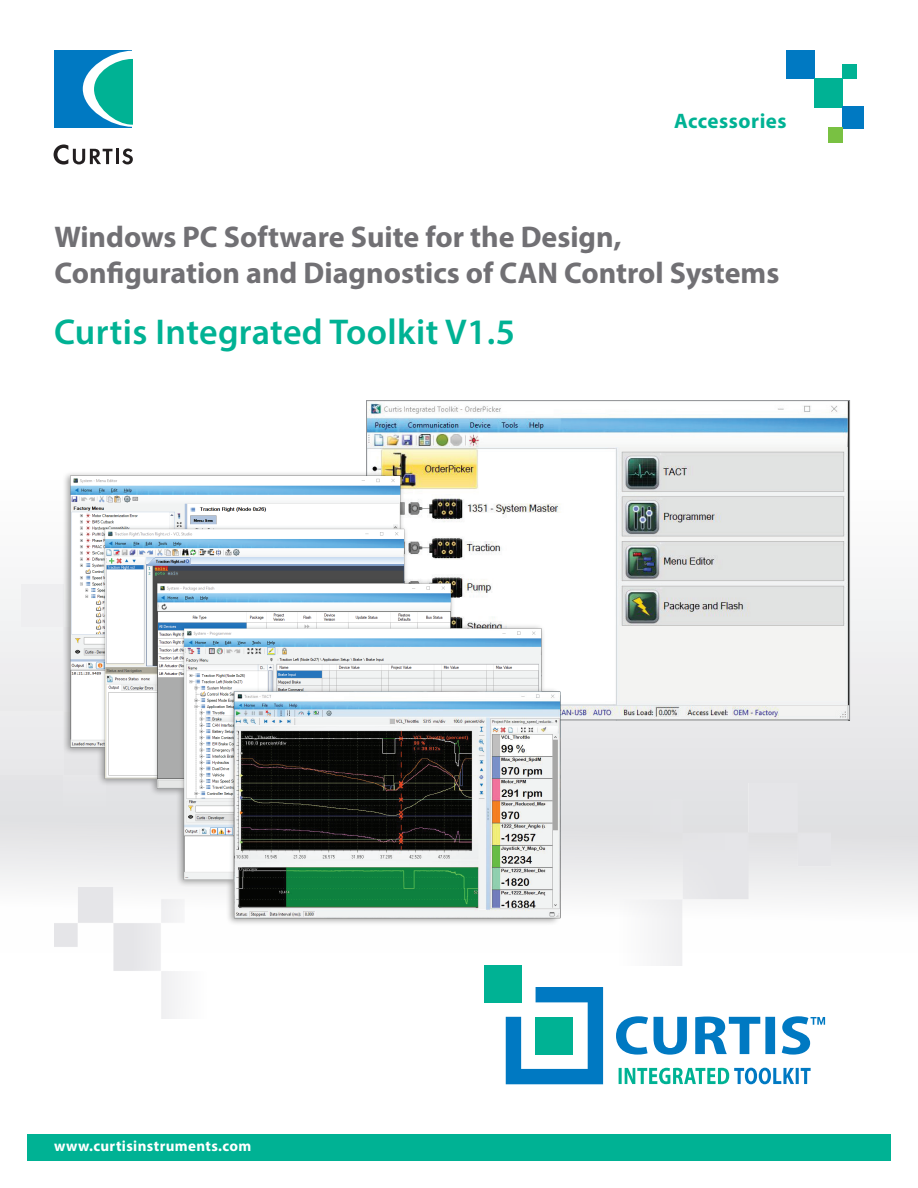
<style>
.page{position:relative;width:918px;height:1188px;background:#fff}
.page>*{position:absolute;margin:0;border:0;box-sizing:border-box;transform-origin:0 0}
.t1{font:600 36px "Myriad Pro";letter-spacing:.01em;color:#00b294}
.t2{font:700 30px/36px "Myriad Pro";color:#717074}
.t3{font:700 21px "Myriad Pro";letter-spacing:.025em;color:#00b294}
.t4{font:700 15px "Myriad Pro";letter-spacing:.025em;color:#fff}
</style>
<div class="page">
<svg style="left:0;top:490px;width:918px;height:411px"></svg>
<div style="left:0;top:711px;width:63px;height:64px;background:#eeeef0"></div>
<div style="left:21px;top:584px;width:42px;height:43px;background:#eeeef0"></div>
<img style="left:54px;top:887px;width:124px;height:131px">
<img style="left:657px;top:783px;width:174px;height:182px">
<img style="left:368px;top:402px;width:480px;height:316px">
<div style="left:786px;top:51px;width:29px;height:28px;background:#0079c2"></div>
<div style="left:843px;top:65px;width:14px;height:14px;background:#00b294"></div>
<div style="left:786px;top:50px;width:29px;height:28px;background:#0079c2"></div>
<div style="left:815px;top:78px;width:28px;height:29px;background:#00b294"></div>
<div style="left:843px;top:106px;width:21px;height:22px;background:#0079c2"></div>
<div style="left:843px;top:64px;width:14px;height:14px;background:#00b294"></div>
<div style="left:829px;top:128px;width:14px;height:14px;background:#79c142"></div>
<div style="left:27px;top:1134px;width:864px;height:27px;background:#00b294"></div>
<div style="left:55px;top:50px;width:77px;height:78px;background:#0079c2"></div>
<svg style="left:83px;top:51px;width:49px;height:76px"></svg>
<svg style="left:54px;top:144px;width:59px;height:21px"></svg>
<hr style="left:116px;top:149px;width:3px;height:15px;background:#231f20">
<svg style="left:122px;top:149px;width:11px;height:15px"></svg>
<img style="left:62px;top:454px;width:634px;height:475px">
<svg style="left:506px;top:987px;width:97px;height:97px"></svg>
<div style="left:536px;top:1017px;width:37px;height:37px;background:#00b294"></div>
<div style="left:484px;top:965px;width:37px;height:37px;background:#00b294"></div>
<svg style="left:619px;top:1068px;width:192px;height:16px"></svg>
<svg style="left:616px;top:1016px;width:209px;height:39px"></svg>
<p class="t3" style="left:674px;top:107px;width:114px">Accessories</p>
<p class="t2" style="left:55px;top:218px;width:726px">Windows PC Software Suite for the Design,<br>Configuration and Diagnostics of CAN Control Systems</p>
<p class="t1" style="left:54px;top:309px;width:463px">Curtis Integrated Toolkit V1.5</p>
<p class="t4" style="left:54px;top:1136px;width:199px">www.curtisinstruments.com</p>
</div>
